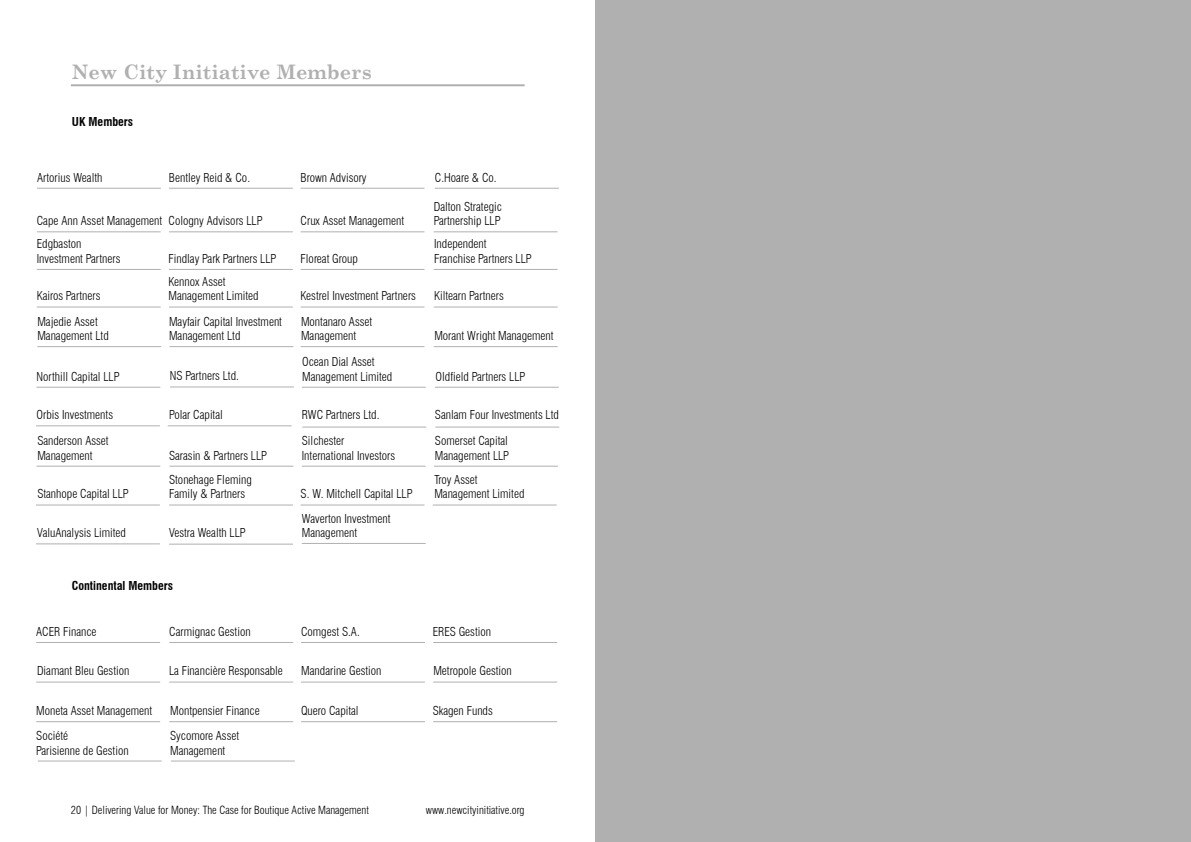
<style>
.page{position:relative;width:1191px;height:842px;background:#fff}
.page>*{position:absolute;margin:0;border:0;box-sizing:border-box;transform-origin:0 0}
.t1{font:700 20px "Century Schoolbook";color:#b0b0b0}
.t2{font:300 condensed 12px/14.4px "Swiss 721 BT";color:#000}
.t3{font:700 condensed 12px "Swiss 721 BT";color:#000}
.t4{font:300 condensed 11px "Swiss 721 BT";color:#000}
</style>
<div class="page">
<hr style="left:71px;top:84px;width:453px;height:2px;background:#b0b0b0">
<hr style="left:37px;top:188px;width:124px;height:1px;background:#b0b0b0">
<hr style="left:301px;top:188px;width:123px;height:1px;background:#b0b0b0">
<hr style="left:37px;top:232px;width:124px;height:1px;background:#b0b0b0">
<hr style="left:169px;top:232px;width:124px;height:1px;background:#b0b0b0">
<hr style="left:301px;top:232px;width:123px;height:1px;background:#b0b0b0">
<hr style="left:434px;top:232px;width:123px;height:1px;background:#b0b0b0">
<hr style="left:37px;top:269px;width:124px;height:1px;background:#b0b0b0">
<hr style="left:169px;top:269px;width:124px;height:1px;background:#b0b0b0">
<hr style="left:301px;top:269px;width:123px;height:1px;background:#b0b0b0">
<hr style="left:434px;top:269px;width:123px;height:1px;background:#b0b0b0">
<hr style="left:37px;top:307px;width:124px;height:1px;background:#b0b0b0">
<hr style="left:169px;top:307px;width:124px;height:1px;background:#b0b0b0">
<hr style="left:301px;top:307px;width:123px;height:1px;background:#b0b0b0">
<hr style="left:434px;top:307px;width:123px;height:1px;background:#b0b0b0">
<hr style="left:37px;top:346px;width:124px;height:1px;background:#b0b0b0">
<hr style="left:169px;top:346px;width:124px;height:1px;background:#b0b0b0">
<hr style="left:301px;top:346px;width:123px;height:1px;background:#b0b0b0">
<hr style="left:434px;top:346px;width:123px;height:1px;background:#b0b0b0">
<hr style="left:36px;top:387px;width:124px;height:1px;background:#b0b0b0">
<hr style="left:170px;top:387px;width:124px;height:1px;background:#b0b0b0">
<hr style="left:302px;top:387px;width:124px;height:1px;background:#b0b0b0">
<hr style="left:36px;top:426px;width:124px;height:1px;background:#b0b0b0">
<hr style="left:168px;top:426px;width:124px;height:1px;background:#b0b0b0">
<hr style="left:435px;top:427px;width:124px;height:1px;background:#b0b0b0">
<hr style="left:36px;top:466px;width:124px;height:1px;background:#b0b0b0">
<hr style="left:169px;top:466px;width:124px;height:1px;background:#b0b0b0">
<hr style="left:302px;top:466px;width:124px;height:1px;background:#b0b0b0">
<hr style="left:434px;top:466px;width:124px;height:1px;background:#b0b0b0">
<hr style="left:36px;top:505px;width:124px;height:1px;background:#b0b0b0">
<hr style="left:169px;top:505px;width:124px;height:1px;background:#b0b0b0">
<hr style="left:301px;top:505px;width:123px;height:1px;background:#b0b0b0">
<hr style="left:433px;top:505px;width:123px;height:1px;background:#b0b0b0">
<hr style="left:36px;top:544px;width:124px;height:1px;background:#b0b0b0">
<hr style="left:36px;top:642px;width:124px;height:1px;background:#b0b0b0">
<hr style="left:169px;top:642px;width:124px;height:1px;background:#b0b0b0">
<hr style="left:301px;top:642px;width:124px;height:1px;background:#b0b0b0">
<hr style="left:433px;top:642px;width:124px;height:1px;background:#b0b0b0">
<hr style="left:36px;top:682px;width:124px;height:1px;background:#b0b0b0">
<hr style="left:169px;top:682px;width:124px;height:1px;background:#b0b0b0">
<hr style="left:301px;top:682px;width:124px;height:1px;background:#b0b0b0">
<hr style="left:433px;top:682px;width:124px;height:1px;background:#b0b0b0">
<hr style="left:36px;top:721px;width:124px;height:1px;background:#b0b0b0">
<hr style="left:169px;top:721px;width:124px;height:1px;background:#b0b0b0">
<hr style="left:301px;top:721px;width:124px;height:1px;background:#b0b0b0">
<hr style="left:433px;top:721px;width:124px;height:1px;background:#b0b0b0">
<hr style="left:302px;top:427px;width:124px;height:1px;background:#b0b0b0">
<hr style="left:435px;top:387px;width:124px;height:1px;background:#b0b0b0">
<hr style="left:38px;top:761px;width:124px;height:1px;background:#b0b0b0">
<hr style="left:171px;top:761px;width:124px;height:1px;background:#b0b0b0">
<hr style="left:169px;top:544px;width:124px;height:1px;background:#b0b0b0">
<hr style="left:302px;top:543px;width:124px;height:1px;background:#b0b0b0">
<div style="left:595px;top:0;width:596px;height:842px;background:#b0b0b0"></div>
<hr style="left:169px;top:188px;width:124px;height:1px;background:#b0b0b0">
<hr style="left:435px;top:188px;width:124px;height:1px;background:#b0b0b0">
<h1 class="t1" style="left:72px;top:59px;width:301px">New City Initiative Members</h1>
<p class="t3" style="left:72px;top:114px;width:63px">UK Members</p>
<p class="t2" style="left:169px;top:170px;width:83px">Bentley Reid &amp; Co.</p>
<p class="t2" style="left:435px;top:170px;width:63px">C.Hoare &amp; Co.</p>
<p class="t2" style="left:37px;top:170px;width:67px">Artorius Wealth</p>
<p class="t2" style="left:301px;top:170px;width:68px">Brown Advisory</p>
<p class="t2" style="left:37px;top:214px;width:227px">Cape Ann Asset Management Cologny Advisors LLP</p>
<p class="t2" style="left:434px;top:199px;width:70px">Dalton Strategic<br>Partnership LLP</p>
<p class="t2" style="left:301px;top:214px;width:105px">Crux Asset Management</p>
<p class="t2" style="left:37px;top:237px;width:85px">Edgbaston<br>Investment Partners</p>
<p class="t2" style="left:37px;top:289px;width:65px">Kairos Partners</p>
<p class="t2" style="left:168px;top:251px;width:109px">Findlay Park Partners LLP</p>
<p class="t2" style="left:300px;top:251px;width:59px">Floreat Group</p>
<p class="t2" style="left:434px;top:237px;width:99px">Independent<br>Franchise Partners LLP</p>
<p class="t2" style="left:168px;top:274px;width:92px">Kennox Asset<br>Management Limited</p>
<p class="t2" style="left:300px;top:289px;width:117px">Kestrel Investment Partners</p>
<p class="t2" style="left:434px;top:289px;width:71px">Kiltearn Partners</p>
<p class="t2" style="left:37px;top:314px;width:73px">Majedie Asset<br>Management Ltd</p>
<p class="t2" style="left:169px;top:314px;width:114px">Mayfair Capital Investment<br>Management Ltd</p>
<p class="t2" style="left:301px;top:314px;width:73px">Montanaro Asset<br>Management</p>
<p class="t2" style="left:37px;top:369px;width:85px">Northill Capital LLP</p>
<p class="t2" style="left:170px;top:368px;width:71px">NS Partners Ltd.</p>
<p class="t2" style="left:302px;top:355px;width:92px">Ocean Dial Asset<br>Management Limited</p>
<p class="t2" style="left:434px;top:328px;width:121px">Morant Wright Management</p>
<p class="t2" style="left:435px;top:369px;width:91px">Oldfield Partners LLP</p>
<p class="t2" style="left:37px;top:408px;width:78px">Orbis Investments</p>
<p class="t2" style="left:37px;top:433px;width:73px">Sanderson Asset<br>Management</p>
<p class="t2" style="left:435px;top:408px;width:125px">Sanlam Four Investments Ltd</p>
<p class="t2" style="left:169px;top:408px;width:55px">Polar Capital</p>
<p class="t2" style="left:302px;top:408px;width:79px">RWC Partners Ltd.</p>
<p class="t2" style="left:169px;top:448px;width:100px">Sarasin &amp; Partners LLP</p>
<p class="t2" style="left:302px;top:433px;width:95px">Silchester<br>International Investors</p>
<p class="t2" style="left:435px;top:433px;width:76px">Somerset Capital<br>Management LLP</p>
<p class="t2" style="left:169px;top:472px;width:84px">Stonehage Fleming<br>Family &amp; Partners</p>
<p class="t2" style="left:37px;top:487px;width:93px">Stanhope Capital LLP</p>
<p class="t2" style="left:301px;top:487px;width:114px">S. W. Mitchell Capital LLP</p>
<p class="t2" style="left:37px;top:526px;width:90px">ValuAnalysis Limited</p>
<p class="t2" style="left:169px;top:526px;width:78px">Vestra Wealth LLP</p>
<p class="t2" style="left:302px;top:511px;width:90px">Waverton Investment<br>Management</p>
<p class="t2" style="left:434px;top:472px;width:92px">Troy Asset<br>Management Limited</p>
<p class="t3" style="left:72px;top:578px;width:103px">Continental Members</p>
<p class="t2" style="left:36px;top:624px;width:62px">ACER Finance</p>
<p class="t2" style="left:169px;top:624px;width:83px">Carmignac Gestion</p>
<p class="t2" style="left:301px;top:624px;width:60px">Comgest S.A.</p>
<p class="t2" style="left:433px;top:624px;width:60px">ERES Gestion</p>
<p class="t2" style="left:169px;top:664px;width:115px">La Financière Responsable</p>
<p class="t2" style="left:433px;top:664px;width:80px">Metropole Gestion</p>
<p class="t2" style="left:36px;top:703px;width:117px">Moneta Asset Management</p>
<p class="t2" style="left:170px;top:703px;width:91px">Montpensier Finance</p>
<p class="t2" style="left:301px;top:703px;width:59px">Quero Capital</p>
<p class="t2" style="left:433px;top:703px;width:62px">Skagen Funds</p>
<p class="t2" style="left:36px;top:729px;width:94px">Société<br>Parisienne de Gestion</p>
<p class="t2" style="left:170px;top:729px;width:71px">Sycomore Asset<br>Management</p>
<p class="t2" style="left:37px;top:664px;width:94px">Diamant Bleu Gestion</p>
<p class="t2" style="left:301px;top:664px;width:82px">Mandarine Gestion</p>
<p class="t4" style="left:71px;top:804px;width:299px">20 | Delivering Value for Money: The Case for Boutique Active Management</p>
<p class="t4" style="left:426px;top:804px;width:100px">www.newcityinitiative.org</p>
</div>
